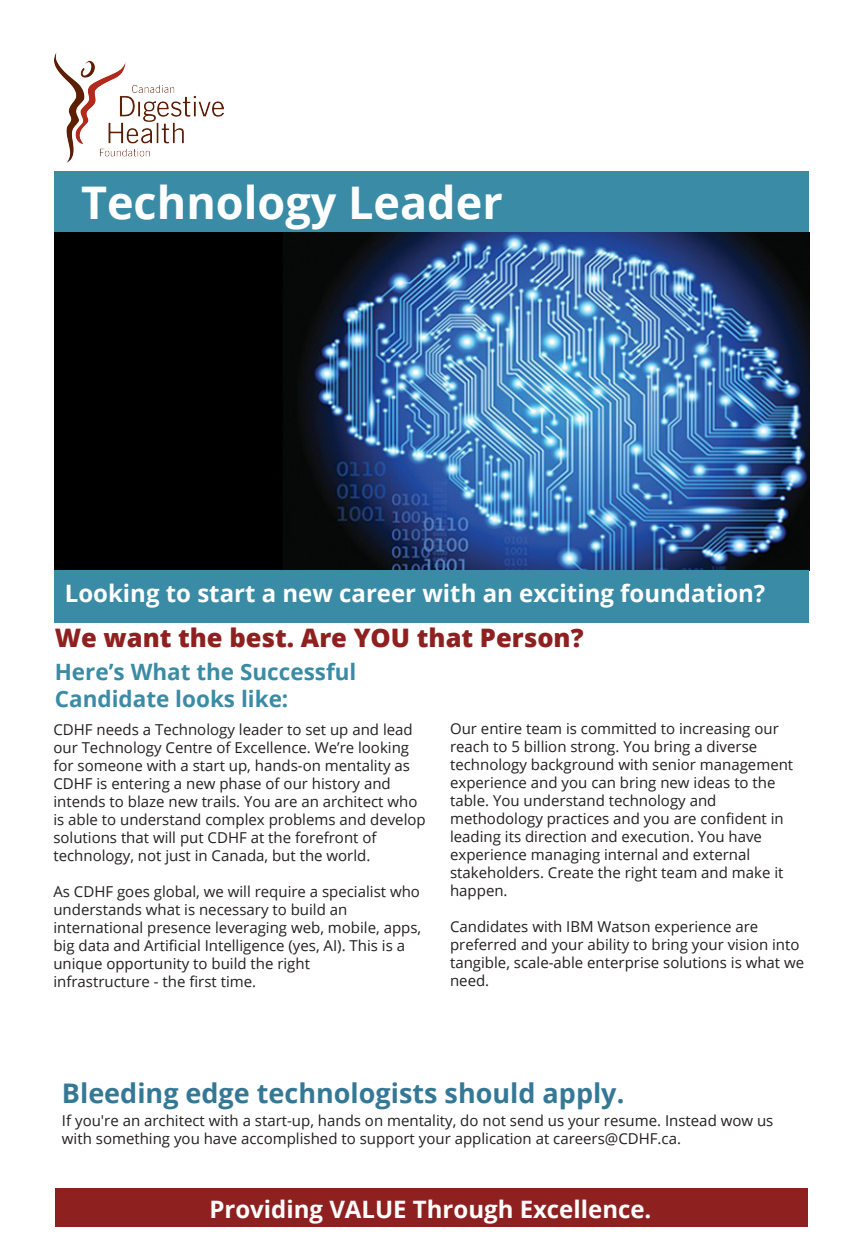
<style>
.page{position:relative;width:864px;height:1242px;background:#fff}
.page>*{position:absolute;margin:0;border:0;box-sizing:border-box;transform-origin:0 0}
.t1{font:700 45px "Open Sans";color:#fff}
.t2{font:700 27px "Open Sans";color:#347895}
.t3{font:800 25.5px "Open Sans";color:#8e2120}
.t4{font:700 24px "Open Sans";color:#fff}
.t5{font:700 22.5px "Open Sans";color:#3a8ba5}
.t6{font:15px/18px "Open Sans";color:#231f20}
</style>
<div class="page">
<img style="left:54px;top:52px;width:169px;height:111px">
<div style="left:55px;top:171px;width:754px;height:73px;background:#3a8ba5"></div>
<img style="left:55px;top:232px;width:754px;height:339px">
<div style="left:54px;top:570px;width:754px;height:52px;background:#3a8ba5"></div>
<div style="left:56px;top:1189px;width:752px;height:38px;background:#8e2120"></div>
<p class="t1" style="left:81px;top:171px;width:423px">Technology Leader</p>
<p class="t4" style="left:65px;top:576px;width:702px">Looking to start a new career with an exciting foundation?</p>
<p class="t3" style="left:55px;top:618px;width:530px">We want the best. Are YOU that Person?</p>
<p class="t5" style="left:55px;top:656px;width:303px">Here’s What the Successful</p>
<p class="t5" style="left:55px;top:683px;width:235px">Candidate looks like:</p>
<p class="t6" style="left:53px;top:720px;width:374px">CDHF needs a Technology leader to set up and lead our Technology Centre of Excellence. We’re looking for someone with a start up, hands-on mentality as CDHF is entering a new phase of our history and intends to blaze new trails. You are an architect who is able to understand complex problems and develop solutions that will put CDHF at the forefront of technology, not just in Canada, but the world.</p>
<p class="t6" style="left:53px;top:882px;width:369px">As CDHF goes global, we will require a specialist who understands what is necessary to build an international presence leveraging web, mobile, apps, big data and Artificial Intelligence (yes, AI). This is a unique opportunity to build the right<br>infrastructure - the first time.</p>
<p class="t6" style="left:450px;top:720px;width:345px">Our entire team is committed to increasing our reach to 5 billion strong. You bring a diverse technology background with senior management experience and you can bring new ideas to the table. You understand technology and methodology practices and you are confident in leading its direction and execution. You have experience managing internal and external stakeholders. Create the right team and make it happen.</p>
<p class="t6" style="left:450px;top:918px;width:356px">Candidates with IBM Watson experience are preferred and your ability to bring your vision into tangible, scale-able enterprise solutions is what we need.</p>
<h2 class="t2" style="left:62px;top:1074px;width:564px">Bleeding edge technologists should apply.</h2>
<p class="t6" style="left:62px;top:1111px;width:713px">If you're an architect with a start-up, hands on mentality, do not send us your resume. Instead wow us with something you have accomplished to support your application at careers@CDHF.ca.</p>
<p class="t4" style="left:210px;top:1192px;width:443px">Providing VALUE Through Excellence.</p>
</div>
